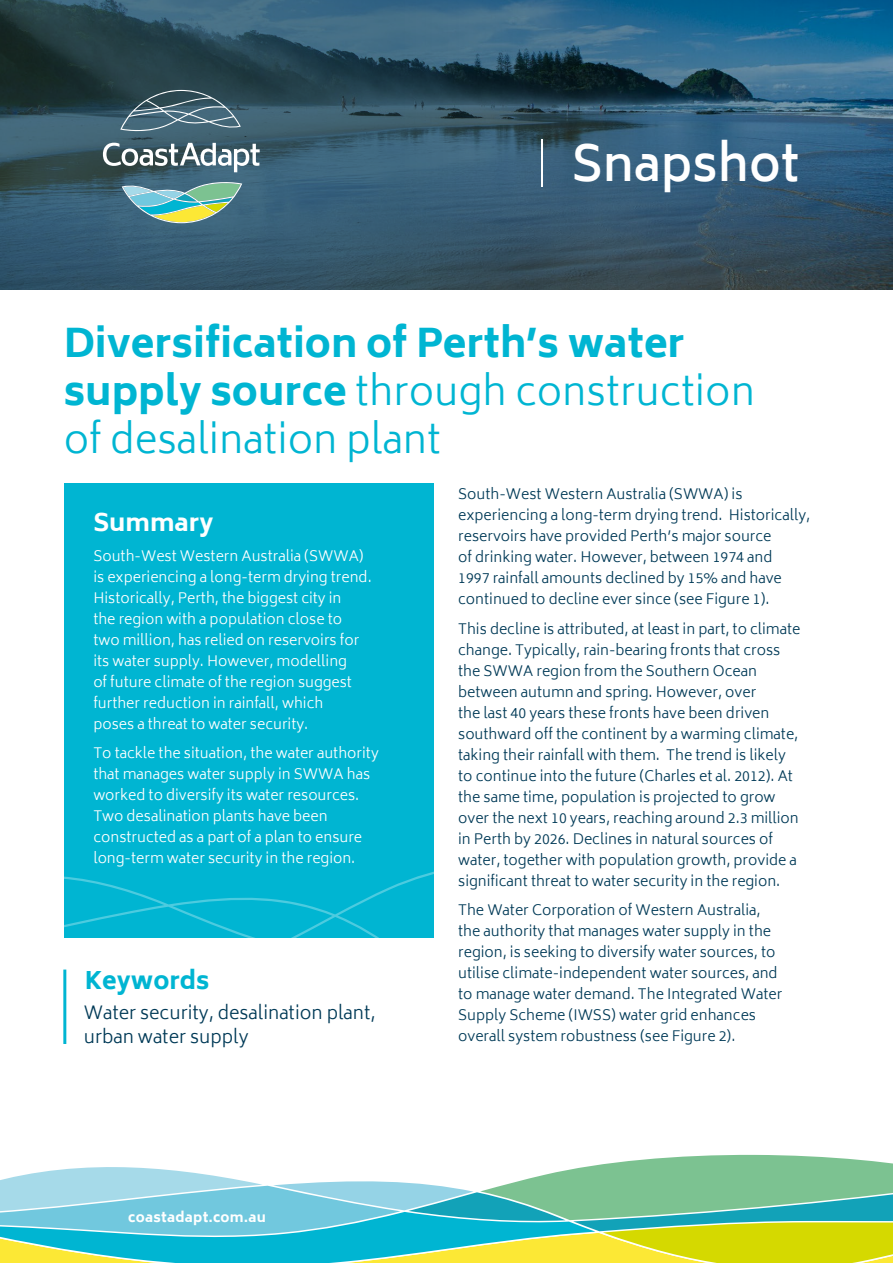
<style>
.page{position:relative;width:893px;height:1263px;background:#fff}
.page>*{position:absolute;margin:0;border:0;box-sizing:border-box;transform-origin:0 0}
.t1{font:600 48px "Biryani";color:#fff}
.t2{font:800 39px/48px "Biryani";color:#00b5d2}
.t3{font:800 24px "Biryani";color:#00b5d2}
.t4{font:800 24px "Biryani";color:#fff}
.t5{font:300 18px/24px "Biryani";color:#003a57}
.t6{font:300 14.25px/21px "Biryani";color:#003a57}
.t7{font:300 14.25px/21px "Biryani";color:#fff}
.t8{font:800 13.5px "Biryani";letter-spacing:.02em;color:#fff}
.s1{font-weight:300}
</style>
<div class="page">
<svg style="left:0;top:1154px;width:893px;height:109px"></svg>
<div style="left:64px;top:483px;width:370px;height:455px;background:#00b5d2"></div>
<svg style="left:64px;top:871px;width:370px;height:67px"></svg>
<hr style="left:63px;top:969px;width:3px;height:75px;background:#00b5d2">
<svg style="left:0;top:0;width:893px;height:289px;background:#31566c"></svg>
<hr style="left:542px;top:139px;width:1px;height:48px;background:#fff">
<svg style="left:122px;top:182px;width:120px;height:41px;background:#75a89a"></svg>
<svg style="left:120px;top:90px;width:121px;height:41px;background:#4f6b78"></svg>
<svg style="left:103px;top:143px;width:157px;height:29px"></svg>
<h1 class="t1" style="left:572px;top:136px;width:229px">Snapshot</h1>
<h2 class="t2" style="left:64px;top:319px;width:693px">Diversification of Perth’s water supply source <span class="s1">through construction of desalination plant</span></h2>
<h3 class="t4" style="left:93px;top:509px;width:122px">Summary</h3>
<p class="t7" style="left:93px;top:545px;width:280px">South-West Western Australia (SWWA) is experiencing a long-term drying trend.<br>Historically, Perth, the biggest city in<br>the region with a population close to two million, has relied on reservoirs for its water supply. However, modelling<br>of future climate of the region suggest further reduction in rainfall, which<br>poses a threat to water security.</p>
<p class="t7" style="left:93px;top:743px;width:287px">To tackle the situation, the water authority that manages water supply in SWWA has worked to diversify its water resources.<br>Two desalination plants have been constructed as a part of a plan to ensure long-term water security in the region.</p>
<h3 class="t3" style="left:85px;top:966px;width:126px">Keywords</h3>
<p class="t5" style="left:84px;top:1001px;width:293px">Water security, desalination plant, urban water supply</p>
<p class="t8" style="left:128px;top:1209px;width:139px">coastadapt.com.au</p>
<p class="t6" style="left:458px;top:484px;width:353px">South-West Western Australia (SWWA) is experiencing a long-term drying trend. Historically, reservoirs have provided Perth’s major source<br>of drinking water. However, between 1974 and<br>1997 rainfall amounts declined by 15% and have continued to decline ever since (see Figure 1).</p>
<p class="t6" style="left:458px;top:618px;width:344px">This decline is attributed, at least in part, to climate change. Typically, rain-bearing fronts that cross the SWWA region from the Southern Ocean between autumn and spring. However, over<br>the last 40 years these fronts have been driven southward off the continent by a warming climate, taking their rainfall with them. The trend is likely to continue into the future (Charles et al. 2012). At the same time, population is projected to grow over the next 10 years, reaching around 2.3 million in Perth by 2026. Declines in natural sources of water, together with population growth, provide a significant threat to water security in the region.</p>
<p class="t6" style="left:458px;top:900px;width:326px">The Water Corporation of Western Australia, the authority that manages water supply in the region, is seeking to diversify water sources, to utilise climate-independent water sources, and to manage water demand. The Integrated Water Supply Scheme (IWSS) water grid enhances overall system robustness (see Figure 2).</p>
</div>
